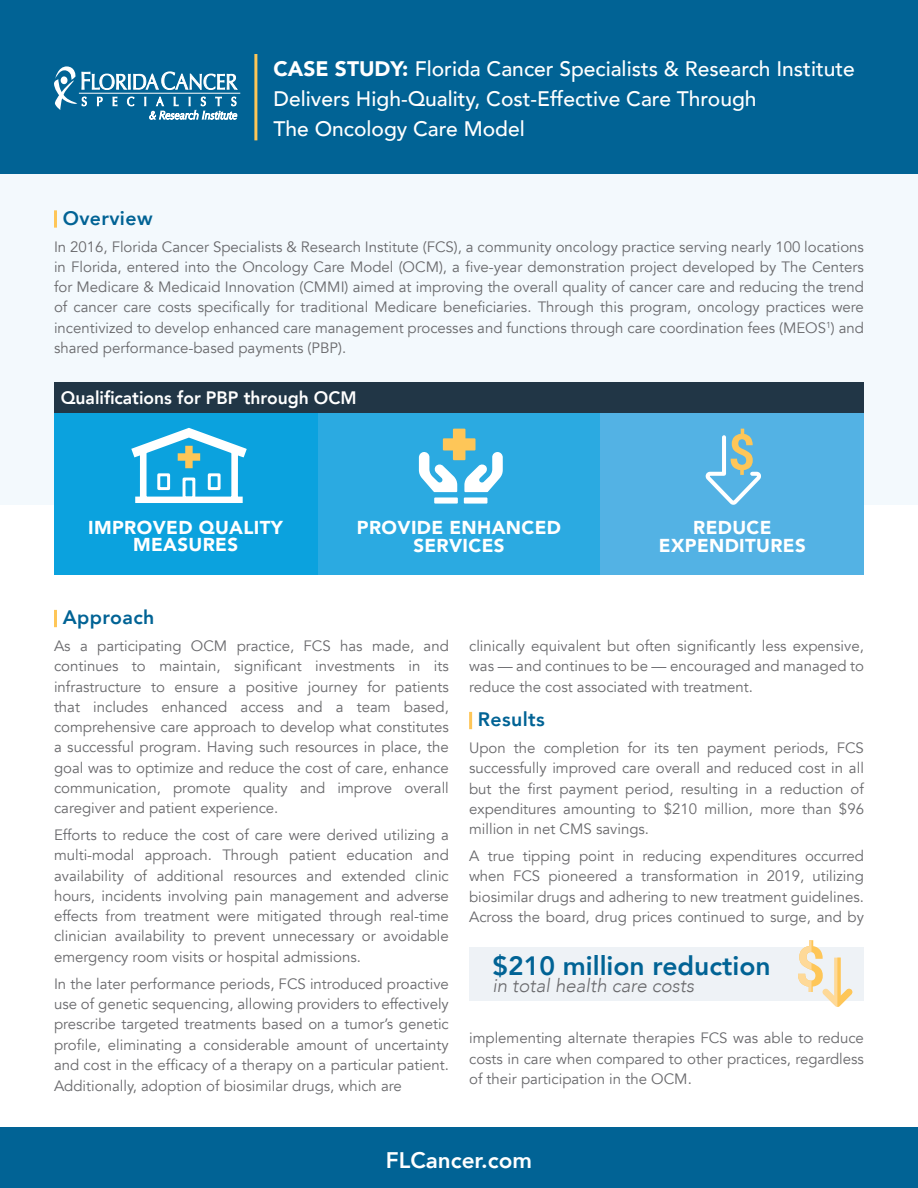
<style>
.page{position:relative;width:918px;height:1188px;background:#fff}
.page>*{position:absolute;margin:0;border:0;box-sizing:border-box;transform-origin:0 0}
.t1{font:800 26.4px "Avenir";color:#016395}
.t2{font:800 22.5px "Avenir";color:#fff}
.t3{font:500 21px/30px "Avenir";color:#fff}
.t4{font:800 19.5px "Avenir";letter-spacing:.02em;color:#016395}
.t5{font:italic 300 18.75px "Avenir";color:#69696c}
.t6{font:900 18.6px/17.7px "Avenir";letter-spacing:.02em;color:#fff;text-align:center}
.t7{font:800 18px "Avenir";color:#fff}
.t8{font:15px/20.2px "Avenir";color:#69696c;text-align:justify}
.s1{font-weight:900}
</style>
<div class="page">
<div style="left:0;top:167px;width:918px;height:337px;background:#f3f9fd"></div>
<hr style="left:54px;top:210px;width:3px;height:18px;background:#fec658">
<div style="left:0;top:0;width:918px;height:174px;background:#016395"></div>
<hr style="left:79px;top:93px;width:161px;height:1px;background:#fff">
<svg style="left:54px;top:66px;width:184px;height:53px"></svg>
<hr style="left:254px;top:54px;width:3px;height:86px;background:#fec658">
<hr style="left:54px;top:610px;width:3px;height:17px;background:#fec658">
<hr style="left:469px;top:712px;width:3px;height:17px;background:#fec658">
<div style="left:0;top:1128px;width:918px;height:60px;background:#016395"></div>
<div style="left:54px;top:392px;width:810px;height:183px;background:#2baae1"></div>
<div style="left:54px;top:392px;width:263px;height:183px;background:#0ba2de"></div>
<div style="left:601px;top:392px;width:263px;height:183px;background:#53b2e4"></div>
<svg style="left:131px;top:427px;width:116px;height:76px"></svg>
<div style="left:183px;top:478px;width:12px;height:22px;border:3px solid #fff"></div>
<svg style="left:419px;top:429px;width:84px;height:75px"></svg>
<svg style="left:705px;top:429px;width:56px;height:76px"></svg>
<div style="left:54px;top:383px;width:810px;height:30px;background:#213646"></div>
<div style="left:470px;top:947px;width:394px;height:54px;background:#eef2f6"></div>
<svg style="left:798px;top:940px;width:55px;height:67px"></svg>
<h3 class="t3" style="left:274px;top:52px;width:583px"><span class="s1">CASE STUDY:</span> Florida Cancer Specialists &amp; Research Institute<br>Delivers High-Quality, Cost-Effective Care Through<br>The Oncology Care Model</h3>
<h3 class="t4" style="left:63px;top:203px;width:91px">Overview</h3>
<p class="t8" style="left:54px;top:237px;width:812px">In 2016, Florida Cancer Specialists &amp; Research Institute (FCS), a community oncology practice serving nearly 100 locations in Florida, entered into the Oncology Care Model (OCM), a five-year demonstration project developed by The Centers for Medicare &amp; Medicaid Innovation (CMMI) aimed at improving the overall quality of cancer care and reducing the trend of cancer care costs specifically for traditional Medicare beneficiaries. Through this program, oncology practices were incentivized to develop enhanced care management processes and functions through care coordination fees (MEOS<sup>1</sup>) and shared performance-based payments (PBP).</p>
<p class="t7" style="left:61px;top:384px;width:297px">Qualifications for PBP through OCM</p>
<p class="t6" style="left:88px;top:518px;width:196px">IMPROVED QUALITY<br>MEASURES</p>
<p class="t6" style="left:357px;top:519px;width:206px">PROVIDE ENHANCED<br>SERVICES</p>
<p class="t6" style="left:659px;top:519px;width:148px">REDUCE<br>EXPENDITURES</p>
<h3 class="t4" style="left:63px;top:602px;width:93px">Approach</h3>
<p class="t8" style="left:54px;top:636px;width:396px">As a participating OCM practice, FCS has made, and continues to maintain, significant investments in its infrastructure to ensure a positive journey for patients that includes enhanced access and a team based, comprehensive care approach to develop what constitutes a successful program. Having such resources in place, the goal was to optimize and reduce the cost of care, enhance communication, promote quality and improve overall caregiver and patient experience.</p>
<p class="t8" style="left:54px;top:825px;width:396px">Efforts to reduce the cost of care were derived utilizing a multi-modal approach. Through patient education and availability of additional resources and extended clinic hours, incidents involving pain management and adverse effects from treatment were mitigated through real-time clinician availability to prevent unnecessary or avoidable emergency room visits or hospital admissions.</p>
<p class="t8" style="left:54px;top:974px;width:396px">In the later performance periods, FCS introduced proactive use of genetic sequencing, allowing providers to effectively prescribe targeted treatments based on a tumor’s genetic profile, eliminating a considerable amount of uncertainty and cost in the efficacy of a therapy on a particular patient.<br>Additionally, adoption of biosimilar drugs, which are</p>
<p class="t8" style="left:469px;top:636px;width:396px">clinically equivalent but often significantly less expensive, was — and continues to be — encouraged and managed to reduce the cost associated with treatment.</p>
<h3 class="t4" style="left:478px;top:704px;width:69px">Results</h3>
<p class="t8" style="left:469px;top:738px;width:396px">Upon the completion for its ten payment periods, FCS successfully improved care overall and reduced cost in all but the first payment period, resulting in a reduction of expenditures amounting to $210 million, more than $96 million in net CMS savings.</p>
<p class="t8" style="left:469px;top:846px;width:396px">A true tipping point in reducing expenditures occurred when FCS pioneered a transformation in 2019, utilizing biosimilar drugs and adhering to new treatment guidelines.<br>Across the board, drug prices continued to surge, and by</p>
<h1 class="t1" style="left:492px;top:945px;width:280px">$210 million reduction</h1>
<p class="t5" style="left:492px;top:974px;width:203px">in total health care costs</p>
<p class="t8" style="left:469px;top:1028px;width:396px">implementing alternate therapies FCS was able to reduce costs in care when compared to other practices, regardless of their participation in the OCM.</p>
<h2 class="t2" style="left:386px;top:1143px;width:148px">FLCancer.com</h2>
</div>
